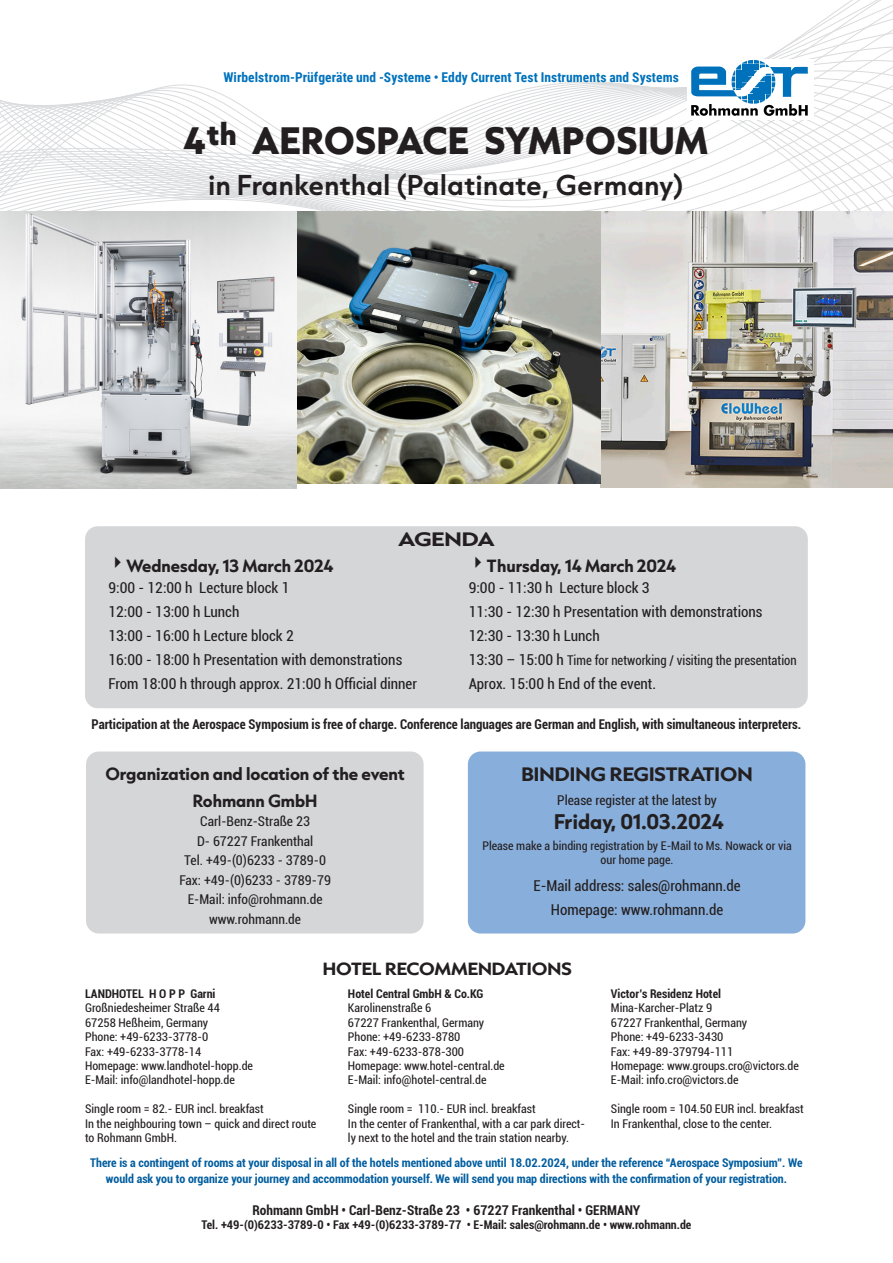
<style>
.page{position:relative;width:893px;height:1263px;background:#fff}
.page>*{position:absolute;margin:0;border:0;box-sizing:border-box;transform-origin:0 0}
.t1{font:800 32.4px "Capitana";letter-spacing:.025em;color:#231f20}
.t2{font:600 24.3px "Capitana";letter-spacing:.025em;color:#231f20}
.t3{font:700 18px "Capitana";color:#231f20}
.t4{font:700 16.5px "Capitana";color:#231f20;scale:1.1 1}
.t5{font:700 16.5px "Capitana";color:#231f20;scale:1.25 1}
.t6{font:condensed 15px "Roboto";color:#231f20}
.t7{font:700 15px "Capitana";color:#231f20}
.t8{font:700 15px "Capitana";color:#231f20;scale:1.1 1}
.t9{font:condensed 13.5px "Roboto";color:#231f20}
.t10{font:700 condensed 13.5px "Roboto";color:#231f20;scale:.96 1}
.t11{font:700 13.5px "Roboto Condensed";letter-spacing:.005em;color:#0072bc}
.t12{font:700 condensed 13.5px "Roboto";color:#231f20}
.t13{font:condensed 13.5px "Roboto";color:#231f20;scale:.94 1}
.t14{font:condensed 12px/14.4px "Roboto";color:#231f20}
.t15{font:700 condensed 12px/16.5px "Roboto";color:#015d9f;text-align:center}
.t16{font:700 condensed 12px "Roboto";color:#231f20}
.s1{font-size:15px}
</style>
<div class="page">
<div style="left:86px;top:751px;width:338px;height:182px;background:#d5d6d8;border-radius:13px"></div>
<div style="left:85px;top:526px;width:723px;height:182px;background:#d5d6d8;border-radius:13px"></div>
<div style="left:468px;top:751px;width:337px;height:182px;background:#88aedb;border-radius:13px"></div>
<svg style="left:0;top:0;width:893px;height:212px"></svg>
<div style="left:687px;top:59px;width:126px;height:60px;background:#fff"></div>
<svg style="left:691px;top:60px;width:117px;height:56px"></svg>
<img style="left:601px;top:212px;width:292px;height:275px">
<img style="left:296px;top:212px;width:305px;height:271px">
<img style="left:0;top:212px;width:296px;height:277px">
<p class="t11" style="left:223px;top:67px;width:457px">Wirbelstrom-Prüfgeräte und -Systeme • Eddy Current Test Instruments and Systems</p>
<p class="t1" style="left:184px;top:116px;width:526px">4<sup>th</sup> AEROSPACE SYMPOSIUM</p>
<p class="t2" style="left:208px;top:167px;width:476px">in Frankenthal (Palatinate, Germany)</p>
<p class="t5" style="left:398px;top:527px;width:78px">AGENDA</p>
<p class="t7" style="left:108px;top:554px;width:227px">✔Wednesday, 13 March 2024</p>
<p class="t6" style="left:108px;top:577px;width:182px">9:00 - 12:00 h Lecture block 1</p>
<p class="t6" style="left:108px;top:601px;width:133px">12:00 - 13:00 h Lunch</p>
<p class="t6" style="left:108px;top:625px;width:187px">13:00 - 16:00 h Lecture block 2</p>
<p class="t6" style="left:108px;top:649px;width:295px">16:00 - 18:00 h Presentation with demonstrations</p>
<p class="t6" style="left:108px;top:673px;width:310px">From 18:00 h through approx. 21:00 h Official dinner</p>
<p class="t7" style="left:469px;top:554px;width:209px">✔Thursday, 14 March 2024</p>
<p class="t6" style="left:469px;top:577px;width:182px">9:00 - 11:30 h Lecture block 3</p>
<p class="t6" style="left:469px;top:601px;width:295px">11:30 - 12:30 h Presentation with demonstrations</p>
<p class="t6" style="left:469px;top:625px;width:133px">12:30 - 13:30 h Lunch</p>
<p class="t13" style="left:469px;top:650px;width:351px"><span class="s1">13:30 – 15:00 h</span> Time for networking / visiting the presentation</p>
<p class="t6" style="left:469px;top:673px;width:189px">Aprox. 15:00 h End of the event.</p>
<p class="t10" style="left:92px;top:714px;width:741px">Participation at the Aerospace Symposium is free of charge. Conference languages are German and English, with simultaneous interpreters.</p>
<p class="t7" style="left:105px;top:762px;width:301px">Organization and location of the event</p>
<p class="t7" style="left:193px;top:789px;width:126px">Rohmann GmbH</p>
<p class="t9" style="left:200px;top:812px;width:111px">Carl-Benz-Straße 23</p>
<p class="t9" style="left:197px;top:831px;width:118px">D- 67227 Frankenthal</p>
<p class="t9" style="left:184px;top:851px;width:143px">Tel. +49-(0)6233 - 3789-0</p>
<p class="t9" style="left:179px;top:870px;width:153px">Fax: +49-(0)6233 - 3789-79</p>
<p class="t9" style="left:188px;top:890px;width:136px">E-Mail: info@rohmann.de</p>
<p class="t9" style="left:209px;top:909px;width:93px">www.rohmann.de</p>
<p class="t4" style="left:521px;top:761px;width:212px">BINDING REGISTRATION</p>
<p class="t9" style="left:557px;top:790px;width:161px">Please register at the latest by</p>
<p class="t3" style="left:554px;top:808px;width:171px">Friday, 01.03.2024</p>
<p class="t14" style="left:482px;top:838px;width:311px;text-align:center">Please make a binding registration by E-Mail to Ms. Nowack or via our home page.</p>
<p class="t6" style="left:533px;top:875px;width:209px">E-Mail address: sales@rohmann.de</p>
<p class="t6" style="left:551px;top:899px;width:174px">Homepage: www.rohmann.de</p>
<p class="t8" style="left:323px;top:958px;width:228px">HOTEL RECOMMENDATIONS</p>
<p class="t16" style="left:85px;top:985px;width:132px">LANDHOTEL H O P P Garni</p>
<p class="t14" style="left:85px;top:1000px;width:136px">Großniedesheimer Straße 44</p>
<p class="t14" style="left:85px;top:1015px;width:125px">67258 Heßheim, Germany</p>
<p class="t14" style="left:85px;top:1029px;width:125px">Phone: +49-6233-3778-0</p>
<p class="t14" style="left:85px;top:1044px;width:118px">Fax: +49-6233-3778-14</p>
<p class="t14" style="left:85px;top:1058px;width:170px">Homepage: www.landhotel-hopp.de</p>
<p class="t14" style="left:85px;top:1072px;width:151px">E-Mail: info@landhotel-hopp.de</p>
<p class="t14" style="left:85px;top:1101px;width:180px">Single room = 82.- EUR incl. breakfast</p>
<p class="t14" style="left:85px;top:1116px;width:233px">In the neighbouring town – quick and direct route to Rohmann GmbH.</p>
<p class="t16" style="left:348px;top:985px;width:137px">Hotel Central GmbH &amp; Co.KG</p>
<p class="t14" style="left:348px;top:1000px;width:85px">Karolinenstraße 6</p>
<p class="t14" style="left:348px;top:1015px;width:138px">67227 Frankenthal, Germany</p>
<p class="t14" style="left:348px;top:1029px;width:114px">Phone: +49-6233-8780</p>
<p class="t14" style="left:348px;top:1044px;width:118px">Fax: +49-6233-878-300</p>
<p class="t14" style="left:348px;top:1058px;width:158px">Homepage: www.hotel-central.de</p>
<p class="t14" style="left:348px;top:1072px;width:140px">E-Mail: info@hotel-central.de</p>
<p class="t14" style="left:348px;top:1101px;width:189px">Single room = 110.- EUR incl. breakfast</p>
<p class="t14" style="left:348px;top:1116px;width:239px">In the center of Frankenthal, with a car park direct&shy;ly next to the hotel and the train station nearby.</p>
<p class="t16" style="left:611px;top:985px;width:112px">Victor’s Residenz Hotel</p>
<p class="t14" style="left:611px;top:1000px;width:103px">Mina-Karcher-Platz 9</p>
<p class="t14" style="left:611px;top:1015px;width:138px">67227 Frankenthal, Germany</p>
<p class="t14" style="left:611px;top:1029px;width:114px">Phone: +49-6233-3430</p>
<p class="t14" style="left:611px;top:1044px;width:124px">Fax: +49-89-379794-111</p>
<p class="t14" style="left:611px;top:1058px;width:190px">Homepage: www.groups.cro@victors.de</p>
<p class="t14" style="left:611px;top:1072px;width:129px">E-Mail: info.cro@victors.de</p>
<p class="t14" style="left:611px;top:1101px;width:194px">Single room = 104.50 EUR incl. breakfast</p>
<p class="t14" style="left:611px;top:1116px;width:163px">In Frankenthal, close to the center.</p>
<p class="t15" style="left:90px;top:1154px;width:714px">There is a contingent of rooms at your disposal in all of the hotels mentioned above until 18.02.2024, under the reference “Aerospace Symposium”. We would ask you to organize your journey and accommodation yourself. We will send you map directions with the confirmation of your registration.</p>
<p class="t12" style="left:252px;top:1201px;width:389px">Rohmann GmbH • Carl-Benz-Straße 23 • 67227 Frankenthal • GERMANY</p>
<p class="t16" style="left:201px;top:1217px;width:491px">Tel. +49-(0)6233-3789-0 • Fax +49-(0)6233-3789-77 • E-Mail: sales@rohmann.de • www.rohmann.de</p>
</div>
